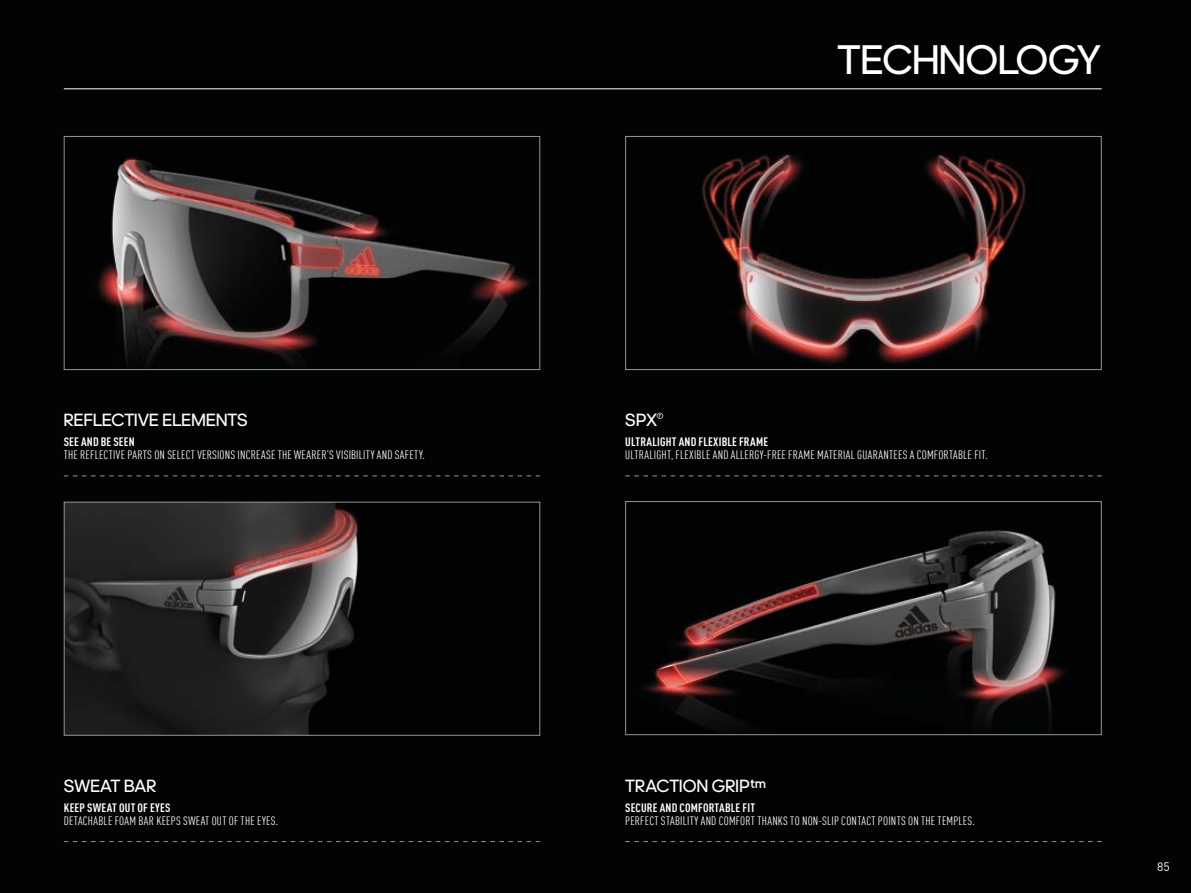
<style>
.page{position:relative;width:1191px;height:893px;background:#020303}
.page>*{position:absolute;margin:0;border:0;box-sizing:border-box;transform-origin:0 0}
.t1{font:42px "adineue PRO";color:#fff}
.t2{font:18px "adineue PRO";letter-spacing:.005em;color:#fff}
.t3{font:condensed 12px "Adihaus DIN";letter-spacing:.02em;color:#fff}
.t4{font:700 condensed 12px "Adihaus DIN";letter-spacing:.015em;color:#fff}
.t5{font:12px "Adihaus DIN";color:#fff}
</style>
<div class="page">
<hr style="left:64px;top:88px;width:1037px;height:1px;background:#fff">
<svg style="left:625px;top:501px;width:477px;height:234px"></svg>
<svg style="left:625px;top:136px;width:477px;height:234px"></svg>
<svg style="left:63px;top:501px;width:477px;height:235px"></svg>
<svg style="left:63px;top:136px;width:477px;height:234px"></svg>
<svg style="left:64px;top:475px;width:476px;height:1px"></svg>
<svg style="left:64px;top:841px;width:476px;height:1px"></svg>
<svg style="left:625px;top:841px;width:476px;height:1px"></svg>
<svg style="left:625px;top:475px;width:476px;height:1px"></svg>
<h2 class="t2" style="left:64px;top:410px;width:186px">REFLECTIVE ELEMENTS</h2>
<p class="t4" style="left:64px;top:433px;width:72px">SEE AND BE SEEN</p>
<p class="t3" style="left:64px;top:447px;width:363px">THE REFLECTIVE PARTS ON SELECT VERSIONS INCREASE THE WEARER’S VISIBILITY AND SAFETY.</p>
<h2 class="t2" style="left:64px;top:775px;width:94px">SWEAT BAR</h2>
<p class="t4" style="left:64px;top:799px;width:108px">KEEP SWEAT OUT OF EYES</p>
<p class="t3" style="left:64px;top:812px;width:216px">DETACHABLE FOAM BAR KEEPS SWEAT OUT OF THE EYES.</p>
<h1 class="t1" style="left:837px;top:35px;width:265px">TECHNOLOGY</h1>
<h2 class="t2" style="left:625px;top:410px;width:40px">SPX<sup>®</sup></h2>
<p class="t4" style="left:625px;top:433px;width:144px">ULTRALIGHT AND FLEXIBLE FRAME</p>
<p class="t3" style="left:625px;top:447px;width:364px">ULTRALIGHT, FLEXIBLE AND ALLERGY-FREE FRAME MATERIAL GUARANTEES A COMFORTABLE FIT.</p>
<h2 class="t2" style="left:625px;top:775px;width:142px">TRACTION GRIP™</h2>
<p class="t4" style="left:625px;top:799px;width:131px">SECURE AND COMFORTABLE FIT</p>
<p class="t3" style="left:625px;top:812px;width:351px">PERFECT STABILITY AND COMFORT THANKS TO NON-SLIP CONTACT POINTS ON THE TEMPLES.</p>
<p class="t5" style="left:1157px;top:858px;width:14px">85</p>
</div>
